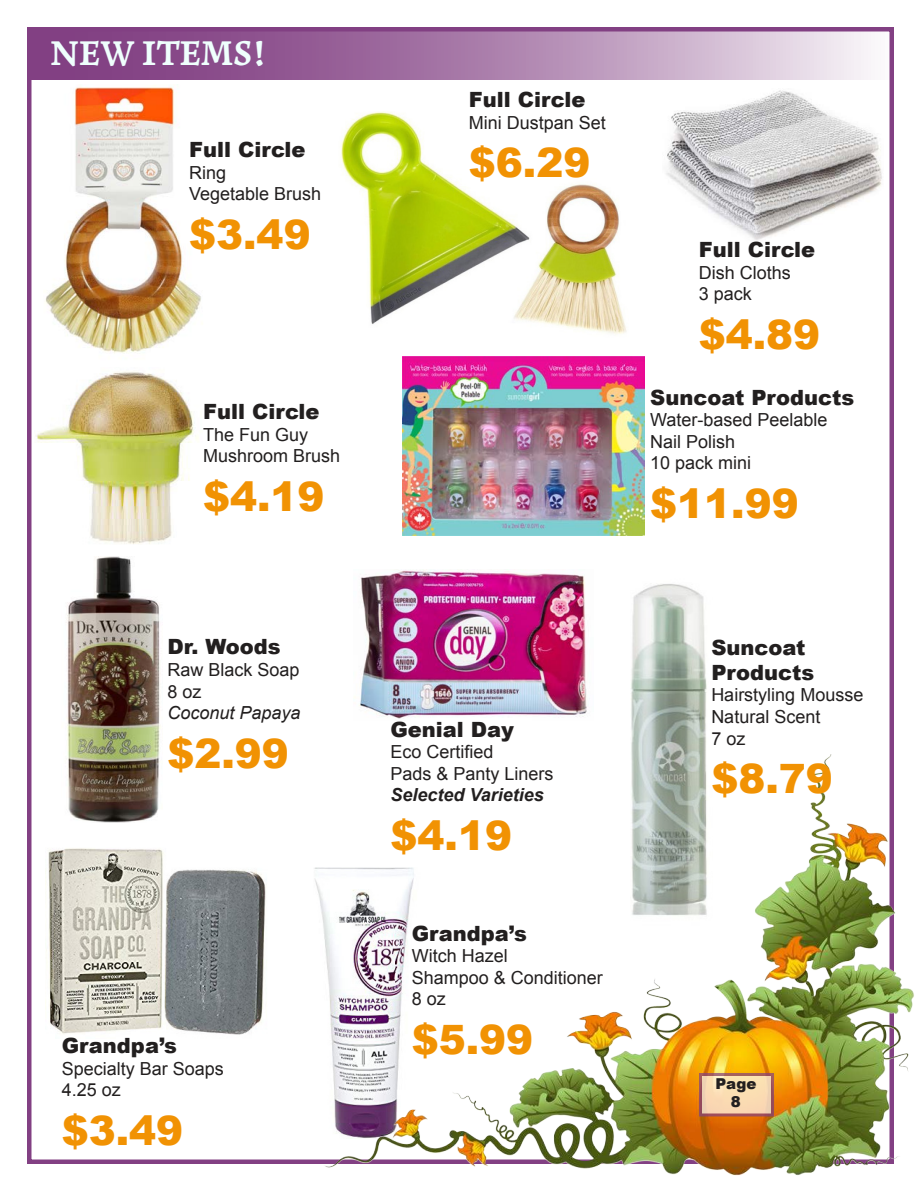
<style>
.page{position:relative;width:918px;height:1188px;background:#fff}
.page>*{position:absolute;margin:0;border:0;box-sizing:border-box;transform-origin:0 0}
.t1{font:900 40.5px "Arial";color:#f19203}
.t2{font:700 36px "Leksa";color:#effffd}
.t3{font:900 21px/25.2px "Arial";color:#221f1f}
.t4{font:18px/21.6px "Arial";color:#221f1f}
.t5{font:italic 700 18px "Arial";color:#221f1f}
.t6{font:italic 18px "Arial";color:#221f1f}
.t7{font:900 15px/18px "Arial";color:#221f1f;text-align:center}
</style>
<div class="page">
<svg style="left:27px;top:27px;width:864px;height:53px;background:#aa7eab"></svg>
<img style="left:304px;top:754px;width:610px;height:422px">
<svg style="left:703px;top:1077px;width:67px;height:35px;background:#f9dcb3"></svg>
<div style="left:699px;top:1073px;width:75px;height:43px;border:3px solid #824083"></div>
<img style="left:341px;top:111px;width:285px;height:223px">
<img style="left:45px;top:87px;width:156px;height:266px">
<img style="left:35px;top:371px;width:164px;height:173px">
<img style="left:666px;top:90px;width:216px;height:150px">
<img style="left:67px;top:556px;width:94px;height:267px">
<img style="left:46px;top:848px;width:220px;height:187px">
<img style="left:631px;top:584px;width:82px;height:345px">
<img style="left:402px;top:357px;width:243px;height:179px">
<img style="left:359px;top:570px;width:228px;height:149px">
<h2 class="t2" style="left:50px;top:41px;width:216px">NEW ITEMS!</h2>
<p class="t3" style="left:189px;top:139px;width:118px">Full Circle</p>
<p class="t4" style="left:189px;top:163px;width:134px">Ring<br>Vegetable Brush</p>
<h1 class="t1" style="left:189px;top:218px;width:123px">$3.49</h1>
<p class="t3" style="left:203px;top:401px;width:118px">Full Circle</p>
<p class="t4" style="left:203px;top:425px;width:139px">The Fun Guy<br>Mushroom Brush</p>
<h1 class="t1" style="left:203px;top:480px;width:123px">$4.19</h1>
<p class="t3" style="left:167px;top:636px;width:115px">Dr. Woods</p>
<p class="t4" style="left:167px;top:660px;width:134px">Raw Black Soap<br>8 oz</p>
<p class="t6" style="left:167px;top:706px;width:135px">Coconut Papaya</p>
<h1 class="t1" style="left:167px;top:737px;width:123px">$2.99</h1>
<p class="t3" style="left:62px;top:1035px;width:117px">Grandpa’s</p>
<p class="t4" style="left:62px;top:1059px;width:164px">Specialty Bar Soaps<br>4.25 oz</p>
<h1 class="t1" style="left:62px;top:1114px;width:123px">$3.49</h1>
<p class="t3" style="left:469px;top:89px;width:118px">Full Circle</p>
<p class="t4" style="left:469px;top:113px;width:139px">Mini Dustpan Set</p>
<h1 class="t1" style="left:469px;top:146px;width:123px">$6.29</h1>
<p class="t3" style="left:699px;top:238px;width:118px">Full Circle</p>
<p class="t4" style="left:699px;top:263px;width:94px">Dish Cloths<br>3 pack</p>
<h1 class="t1" style="left:699px;top:318px;width:123px">$4.89</h1>
<p class="t3" style="left:650px;top:386px;width:206px">Suncoat Products</p>
<p class="t4" style="left:650px;top:411px;width:179px">Water-based Peelable<br>Nail Polish<br>10 pack mini</p>
<h1 class="t1" style="left:650px;top:487px;width:150px">$11.99</h1>
<p class="t3" style="left:390px;top:718px;width:125px">Genial Day</p>
<p class="t4" style="left:390px;top:741px;width:165px">Eco Certified<br>Pads &amp; Panty Liners</p>
<p class="t5" style="left:390px;top:788px;width:155px">Selected Varieties</p>
<h1 class="t1" style="left:390px;top:819px;width:123px">$4.19</h1>
<p class="t3" style="left:412px;top:922px;width:117px">Grandpa’s</p>
<p class="t4" style="left:412px;top:947px;width:193px">Witch Hazel<br>Shampoo &amp; Conditioner<br>8 oz</p>
<h1 class="t1" style="left:412px;top:1023px;width:123px">$5.99</h1>
<p class="t3" style="left:711px;top:636px;width:105px">Suncoat<br>Products</p>
<p class="t4" style="left:711px;top:686px;width:154px">Hairstyling Mousse<br>Natural Scent<br>7 oz</p>
<h1 class="t1" style="left:711px;top:762px;width:123px">$8.79</h1>
<p class="t7" style="left:716px;top:1076px;width:42px">Page<br>8</p>
</div>
